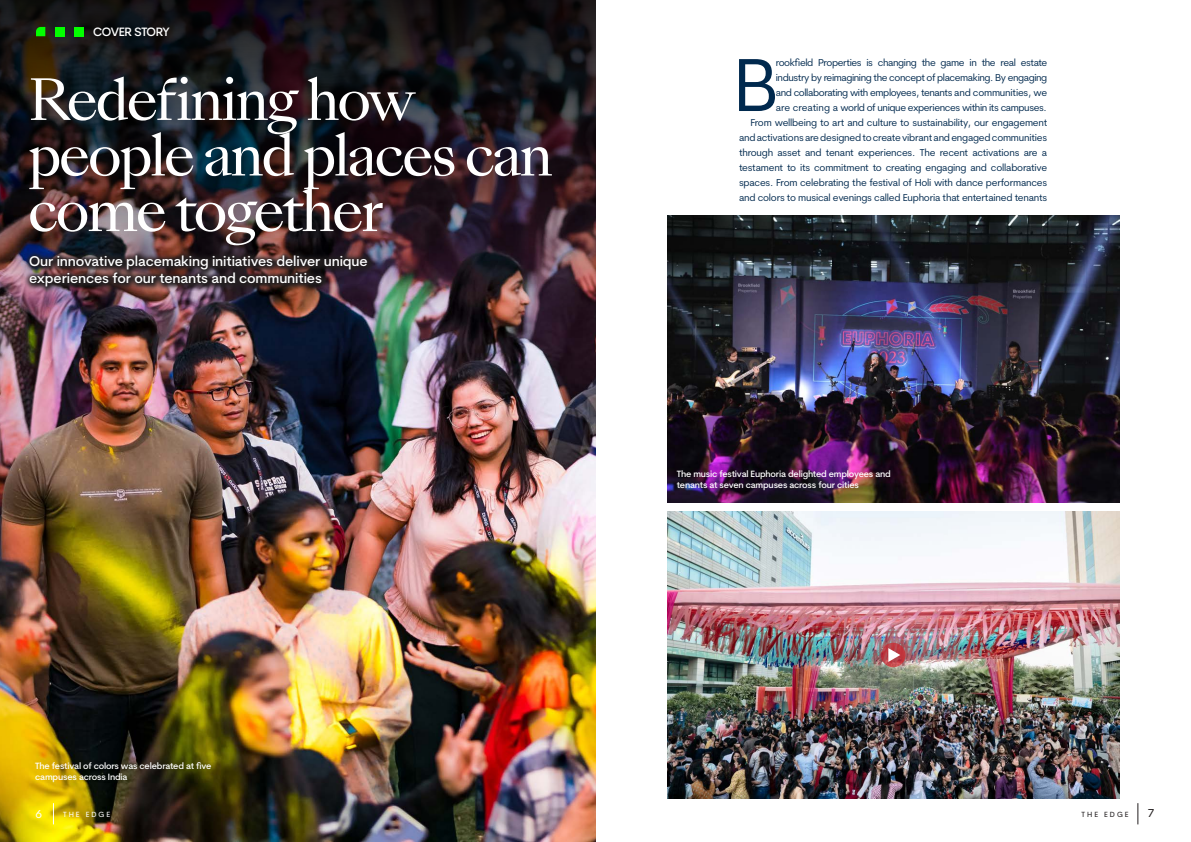
<style>
.page{position:relative;width:1191px;height:842px;background:#fff}
.page>*{position:absolute;margin:0;border:0;box-sizing:border-box;transform-origin:0 0}
.Body_para{font:75.1px "Cerebri Sans";color:#00294e}
.Heading{font:54.9px/55.5px "Sang Bleu Kingdom";letter-spacing:-.05em;color:#fff}
.Body_para-2{font:500 14px/17px "Cerebri Sans";letter-spacing:-.01em;color:#fff}
.Body_para-3{font:500 12px "Cerebri Sans";letter-spacing:-.035em;color:#fff}
.Body_para-4{font:11.4px "Cerebri Sans";color:#fff}
.t1{font:11.4px "Cerebri Sans";color:#231f20}
.Body_para-5{font:10px/15px "Cerebri Sans";letter-spacing:-.035em;color:#00294e;text-align:justify}
.Body_para-6{font:500 9px/11px "Cerebri Sans";letter-spacing:-.02em;color:#fff}
.Body_para-7{font:7.4px "Cerebri Sans";letter-spacing:.27em;color:#fff}
.t2{font:7.4px "Cerebri Sans";letter-spacing:.27em;color:#231f20}
</style>
<div class="page">
<svg style="left:1137px;top:803px;width:1px;height:21px"></svg>
<img style="left:0;top:330px;width:595px;height:512px">
<img style="left:0;top:0;width:595px;height:330px">
<svg style="left:53px;top:803px;width:1px;height:21px"></svg>
<div style="left:74px;top:27px;width:9px;height:9px;background:#03ff00"></div>
<div style="left:55px;top:27px;width:9px;height:9px;background:#03ff00"></div>
<svg style="left:36px;top:27px;width:9px;height:9px"></svg>
<img style="left:24px;top:250px;width:352px;height:45px">
<img style="left:667px;top:216px;width:452px;height:287px">
<img style="left:667px;top:511px;width:452px;height:287px">
<svg style="left:881px;top:643px;width:24px;height:24px"></svg>
<svg style="left:888px;top:648px;width:12px;height:14px"></svg>
<p class="Body_para-3" style="left:93px;top:25px;width:78px">COVER STORY</p>
<p class="Heading" style="left:28px;top:74px;width:527px">Redefining how people and places can come together</p>
<p class="Body_para-2" style="left:29px;top:253px;width:340px">Our innovative placemaking initiatives deliver unique experiences for our tenants and communities</p>
<p class="Body_para-6" style="left:35px;top:761px;width:178px">The festival of colors was celebrated at five campuses across India</p>
<p class="Body_para" style="left:733px;top:39px;width:47px">B</p>
<p class="Body_para-5" style="left:775px;top:55px;width:273px">rookfield Properties is changing the game in the real estate industry by reimagining the concept of placemaking. By engaging and collaborating with employees, tenants and communities, we are creating a world of unique experiences within its campuses.</p>
<p class="Body_para-5" style="left:739px;top:115px;width:310px;text-indent:11px">From wellbeing to art and culture to sustainability, our engagement and activations are designed to create vibrant and engaged communities through asset and tenant experiences. The recent activations are a testament to its commitment to creating engaging and collaborative spaces. From celebrating the festival of Holi with dance performances and colors to musical evenings called Euphoria that entertained tenants</p>
<p class="Body_para-6" style="left:677px;top:469px;width:216px">The music festival Euphoria delighted employees and tenants at seven campuses across four cities</p>
<p class="Body_para-4" style="left:36px;top:807px;width:8px">6</p>
<p class="Body_para-7" style="left:63px;top:810px;width:48px">THE EDGE</p>
<p class="t2" style="left:1081px;top:810px;width:48px">THE EDGE</p>
<p class="t1" style="left:1147px;top:806px;width:8px">7</p>
</div>
